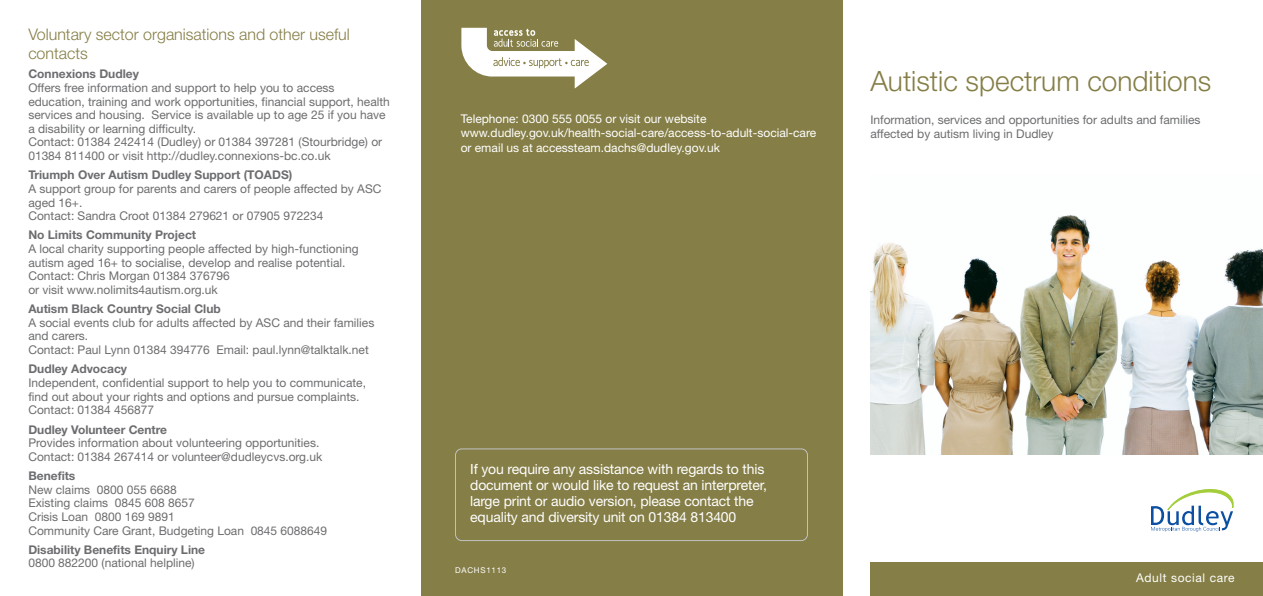
<style>
.page{position:relative;width:1263px;height:596px;background:#fff}
.page>*{position:absolute;margin:0;border:0;box-sizing:border-box;transform-origin:0 0}
.t1{font:300 28px "Helvetica Neue";color:#857e46}
.t2{font:300 16px/19.2px "Helvetica Neue";color:#857e46}
.t3{font:14px/16px "Helvetica Neue";letter-spacing:-.01em;color:#fff}
.t4{font:12px/13.6px "Helvetica Neue";color:#6c6d70}
.t5{font:700 12px "Helvetica Neue";color:#6c6d70}
.t6{font:12px/14.4px "Helvetica Neue";color:#fff}
.t7{font:12px "Helvetica Neue";letter-spacing:.05em;color:#fff}
.t8{font:8px "Helvetica Neue";letter-spacing:.095em;color:#fff}
</style>
<div class="page">
<img style="left:870px;top:215px;width:393px;height:239px">
<svg style="left:1151px;top:489px;width:83px;height:42px"></svg>
<div style="left:870px;top:561px;width:393px;height:34px;background:#857e46"></div>
<div style="left:421px;top:0;width:421px;height:595px;background:#857e46"></div>
<svg style="left:455px;top:448px;width:353px;height:92px"></svg>
<svg style="left:461px;top:28px;width:146px;height:60px"></svg>
<h2 class="t2" style="left:28px;top:26px;width:323px">Voluntary sector organisations and other useful contacts</h2>
<p class="t5" style="left:28px;top:70px;width:112px">Connexions Dudley</p>
<p class="t4" style="left:28px;top:82px;width:363px">Offers free information and support to help you to access education, training and work opportunities, financial support, health services and housing. Service is available up to age 25 if you have a disability or learning difficulty.<br>Contact: 01384 242414 (Dudley) or 01384 397281 (Stourbridge) or 01384 811400 or visit http://dudley.connexions-bc.co.uk</p>
<p class="t5" style="left:28px;top:171px;width:265px">Triumph Over Autism Dudley Support (TOADS)</p>
<p class="t4" style="left:28px;top:183px;width:355px">A support group for parents and carers of people affected by ASC aged 16+.<br>Contact: Sandra Croot 01384 279621 or 07905 972234</p>
<p class="t5" style="left:28px;top:231px;width:169px">No Limits Community Project</p>
<p class="t4" style="left:28px;top:243px;width:332px">A local charity supporting people affected by high-functioning autism aged 16+ to socialise, develop and realise potential.<br>Contact: Chris Morgan 01384 376796<br>or visit www.nolimits4autism.org.uk</p>
<p class="t5" style="left:28px;top:304px;width:194px">Autism Black Country Social Club</p>
<p class="t4" style="left:28px;top:317px;width:348px">A social events club for adults affected by ASC and their families and carers.<br>Contact: Paul Lynn 01384 394776 Email: paul.lynn@talktalk.net</p>
<p class="t5" style="left:28px;top:364px;width:100px">Dudley Advocacy</p>
<p class="t4" style="left:28px;top:377px;width:339px">Independent, confidential support to help you to communicate, find out about your rights and options and pursue complaints.<br>Contact: 01384 456877</p>
<p class="t5" style="left:28px;top:424px;width:140px">Dudley Volunteer Centre</p>
<p class="t4" style="left:28px;top:437px;width:295px">Provides information about volunteering opportunities.<br>Contact: 01384 267414 or volunteer@dudleycvs.org.uk</p>
<p class="t5" style="left:28px;top:471px;width:49px">Benefits</p>
<p class="t4" style="left:28px;top:483px;width:300px">New claims 0800 055 6688<br>Existing claims 0845 608 8657<br>Crisis Loan 0800 169 9891<br>Community Care Grant, Budgeting Loan 0845 6088649</p>
<p class="t5" style="left:28px;top:545px;width:178px">Disability Benefits Enquiry Line</p>
<p class="t4" style="left:28px;top:557px;width:168px">0800 882200 (national helpline)</p>
<p class="t6" style="left:461px;top:113px;width:357px">Telephone: 0300 555 0055 or visit our website www.dudley.gov.uk/health-social-care/access-to-adult-social-care or email us at accessteam.dachs@dudley.gov.uk</p>
<h1 class="t1" style="left:870px;top:71px;width:342px">Autistic spectrum conditions</h1>
<p class="t4" style="left:870px;top:113px;width:332px;line-height:14px">Information, services and opportunities for adults and families affected by autism living in Dudley</p>
<p class="t3" style="left:470px;top:462px;width:298px">If you require any assistance with regards to this document or would like to request an interpreter, large print or audio version, please contact the equality and diversity unit on 01384 813400</p>
<p class="t8" style="left:455px;top:567px;width:53px">DACHS1113</p>
<p class="t7" style="left:1136px;top:572px;width:100px">Adult social care</p>
</div>
